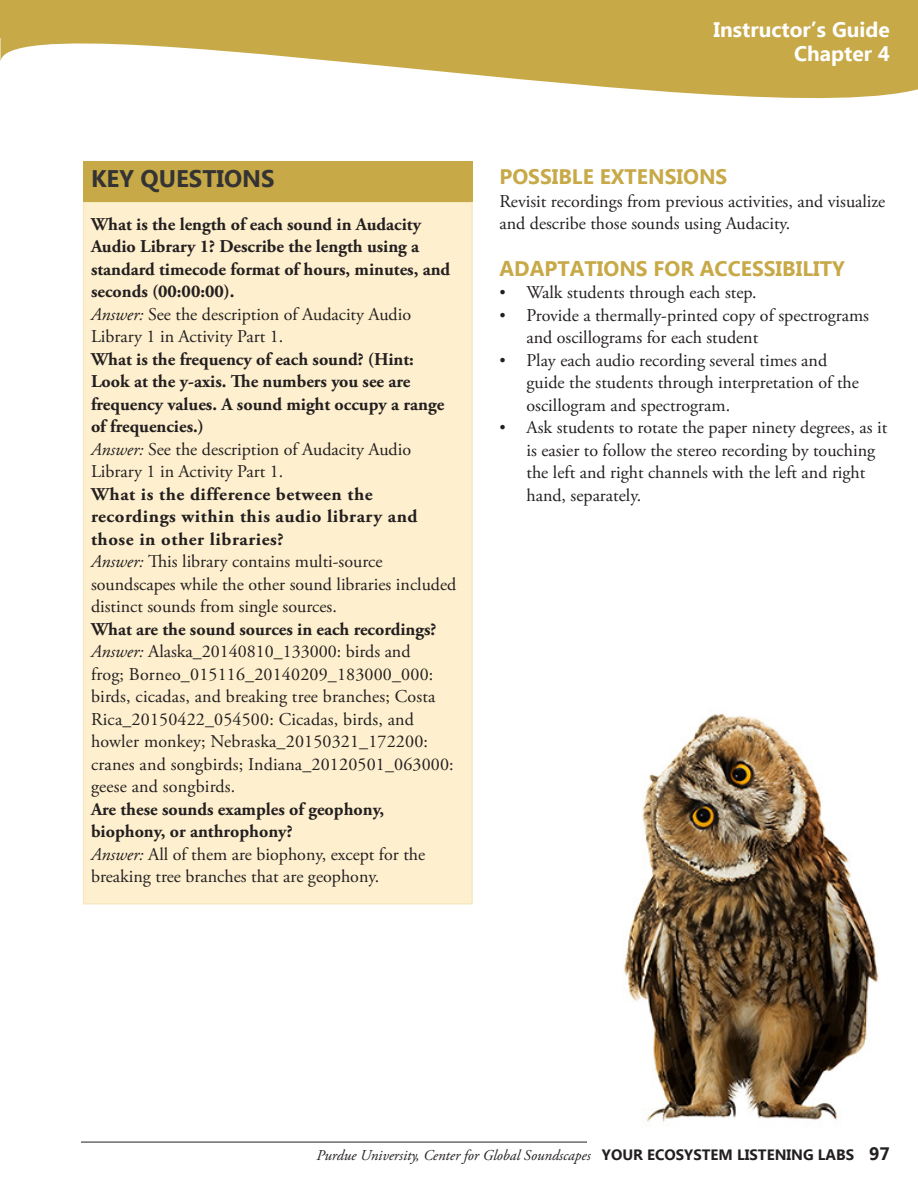
<style>
.page{position:relative;width:918px;height:1188px;background:#fff}
.page>*{position:absolute;margin:0;border:0;box-sizing:border-box;transform-origin:0 0}
.t1{font:700 24px "Ebrima";color:#333}
.t2{font:700 21px "Ebrima";color:#c7a948}
.t3{font:700 21px/24px "Ebrima";color:#fff;text-align:right}
.t4{font:18px/22.5px "Adobe Garamond Pro";color:#231f20}
.t5{font:700 18px/22.5px "Adobe Garamond Pro";color:#231f20}
.t6{font:700 18px/22.5px "Adobe Garamond Pro";letter-spacing:.03em;color:#231f20;scale:1.04 1}
.t7{font:italic 15px "Adobe Garamond Pro";color:#231f20}
.s1{font-style:italic}
.s2{font-family:"Times New Roman"}
.s3{font-family:"Ebrima";font-weight:700;font-style:normal}
.s4{font-family:"Ebrima";font-weight:700;font-style:normal;font-size:18px}
</style>
<div class="page">
<svg style="left:0;top:0;width:918px;height:99px;fill:#c7a948"></svg>
<hr style="left:81px;top:1142px;width:809px;height:1px;background:#231f20">
<div style="left:83px;top:202px;width:390px;height:702px;background:#fef0ce;border:2px solid #f4e9c0"></div>
<div style="left:83px;top:161px;width:390px;height:41px;background:#c7a948"></div>
<img style="left:587px;top:713px;width:303px;height:430px">
<p class="t1" style="left:91px;top:160px;width:185px">KEY QUESTIONS</p>
<p class="t5" style="left:91px;top:213px;width:361px">What is the length of each sound in Audacity Audio Library 1? Describe the length using a standard timecode format of hours, minutes, and seconds (00:00:00).</p>
<p class="t4" style="left:91px;top:304px;width:322px"><span class="s1">Answer:</span> See the description of Audacity Audio<br>Library 1 in Activity Part 1.</p>
<p class="t5" style="left:91px;top:348px;width:355px">What is the frequency of each sound? (Hint:<br>Look at the y-axis. The numbers you see are frequency values. A sound might occupy a range of frequencies.)</p>
<p class="t4" style="left:91px;top:439px;width:322px"><span class="s1">Answer:</span> See the description of Audacity Audio<br>Library 1 in Activity Part 1.</p>
<p class="t6" style="left:91px;top:483px;width:316px">What is the difference between the recordings within this audio library and those in other libraries?</p>
<p class="t4" style="left:91px;top:551px;width:367px"><span class="s1">Answer:</span> This library contains multi-source soundscapes while the other sound libraries included distinct sounds from single sources.</p>
<p class="t5" style="left:91px;top:618px;width:347px">What are the sound sources in each recordings?</p>
<p class="t4" style="left:91px;top:641px;width:364px"><span class="s1">Answer:</span> Alaska_20140810_133000: birds and<br>frog; Borneo_015116_20140209_183000_000: birds, cicadas, and breaking tree branches; Costa Rica_20150422_054500: Cicadas, birds, and howler monkey; Nebraska_20150321_172200: cranes and songbirds; Indiana_20120501_063000: geese and songbirds.</p>
<p class="t5" style="left:91px;top:798px;width:295px">Are these sounds examples of geophony, biophony, or anthrophony?</p>
<p class="t4" style="left:91px;top:844px;width:336px"><span class="s1">Answer:</span> All of them are biophony, except for the breaking tree branches that are geophony.</p>
<p class="t3" style="left:714px;top:19px;width:178px">Instructor’s Guide<br>Chapter 4</p>
<p class="t2" style="left:500px;top:161px;width:229px">POSSIBLE EXTENSIONS</p>
<p class="t4" style="left:500px;top:190px;width:387px">Revisit recordings from previous activities, and visualize and describe those sounds using Audacity.</p>
<p class="t2" style="left:500px;top:253px;width:347px">ADAPTATIONS FOR ACCESSIBILITY</p>
<p class="t4" style="left:500px;top:282px;width:259px"><span class="s2">•</span> Walk students through each step.</p>
<p class="t4" style="left:526px;top:304px;width:344px;text-indent:-27px"><span class="s2">•</span> Provide a thermally-printed copy of spectrograms and oscillograms for each student</p>
<p class="t4" style="left:526px;top:349px;width:334px;text-indent:-27px"><span class="s2">•</span> Play each audio recording several times and guide the students through interpretation of the oscillogram and spectrogram.</p>
<p class="t4" style="left:526px;top:417px;width:362px;text-indent:-27px"><span class="s2">•</span> Ask students to rotate the paper ninety degrees, as it is easier to follow the stereo recording by touching the left and right channels with the left and right hand, separately.</p>
<p class="t7" style="left:317px;top:1147px;width:575px">Purdue University, Center for Global Soundscapes <span class="s3">YOUR ECOSYSTEM LISTENING LABS</span> <span class="s4">97</span></p>
</div>
